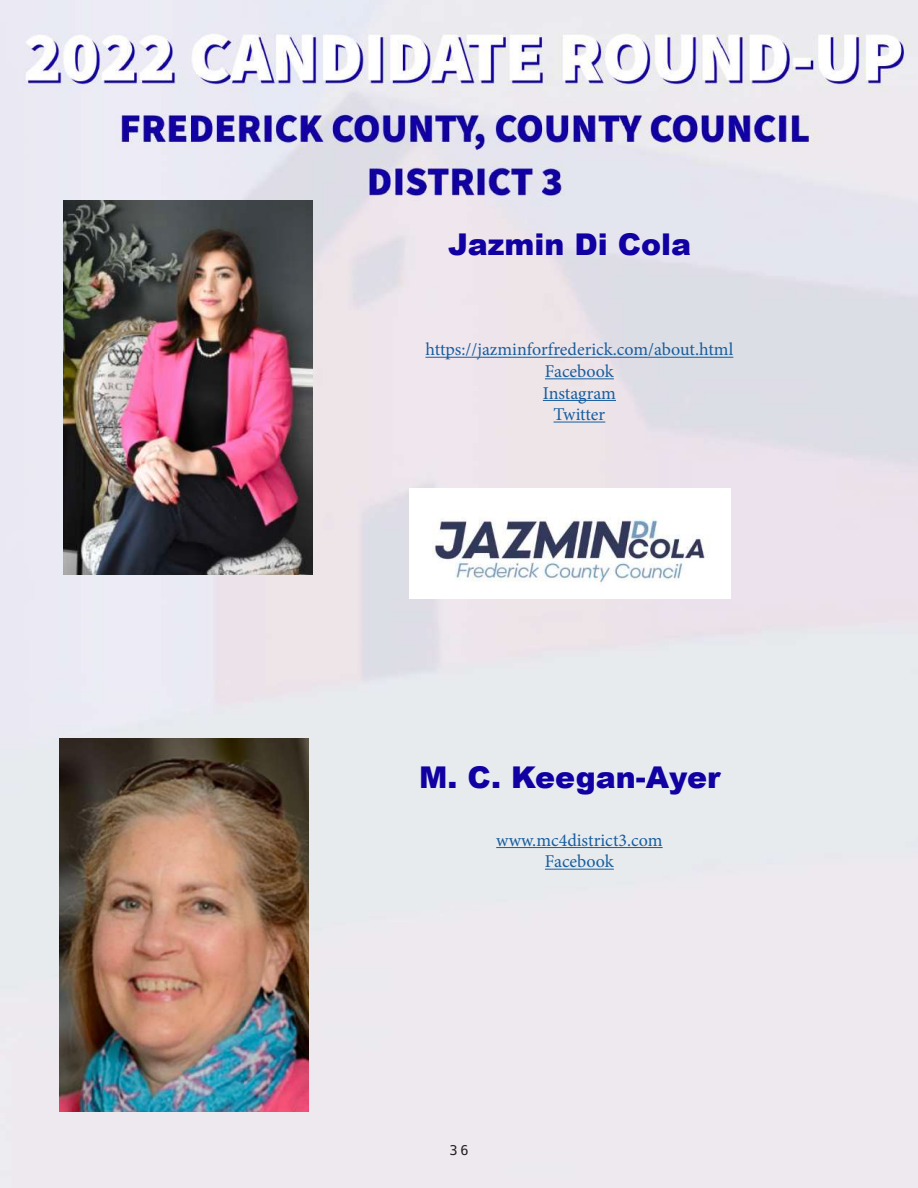
<style>
.page{position:relative;width:918px;height:1188px;background:#fff}
.page>*{position:absolute;margin:0;border:0;box-sizing:border-box;transform-origin:0 0}
.t1{font:900 30px "Arial";color:#1101a2}
.t2{font:18px/21.6px "Minion Pro";color:#175d9e;text-align:center}
.t3{font:13.5px "Hack";color:#231f20}
</style>
<div class="page">
<img style="left:0;top:0;width:918px;height:1188px">
<img style="left:60px;top:738px;width:248px;height:373px">
<img style="left:63px;top:201px;width:249px;height:373px">
<img style="left:409px;top:489px;width:321px;height:109px">
<hr style="left:425px;top:357px;width:308px;height:1px;background:#175d9e">
<hr style="left:545px;top:378px;width:69px;height:1px;background:#175d9e">
<hr style="left:543px;top:400px;width:73px;height:1px;background:#175d9e">
<hr style="left:554px;top:422px;width:51px;height:1px;background:#175d9e">
<hr style="left:496px;top:847px;width:167px;height:1px;background:#175d9e">
<hr style="left:545px;top:869px;width:69px;height:1px;background:#175d9e">
<h1 class="t1" style="left:448px;top:222px;width:244px">Jazmin Di Cola</h1>
<p class="t2" style="left:425px;top:339px;width:309px">https://jazminforfrederick.com/about.html<br>Facebook<br>Instagram<br>Twitter</p>
<h1 class="t1" style="left:419px;top:755px;width:303px">M. C. Keegan-Ayer</h1>
<p class="t2" style="left:496px;top:829px;width:168px">www.mc4district3.com<br>Facebook</p>
<p class="t3" style="left:450px;top:1142px;width:20px">36</p>
</div>
